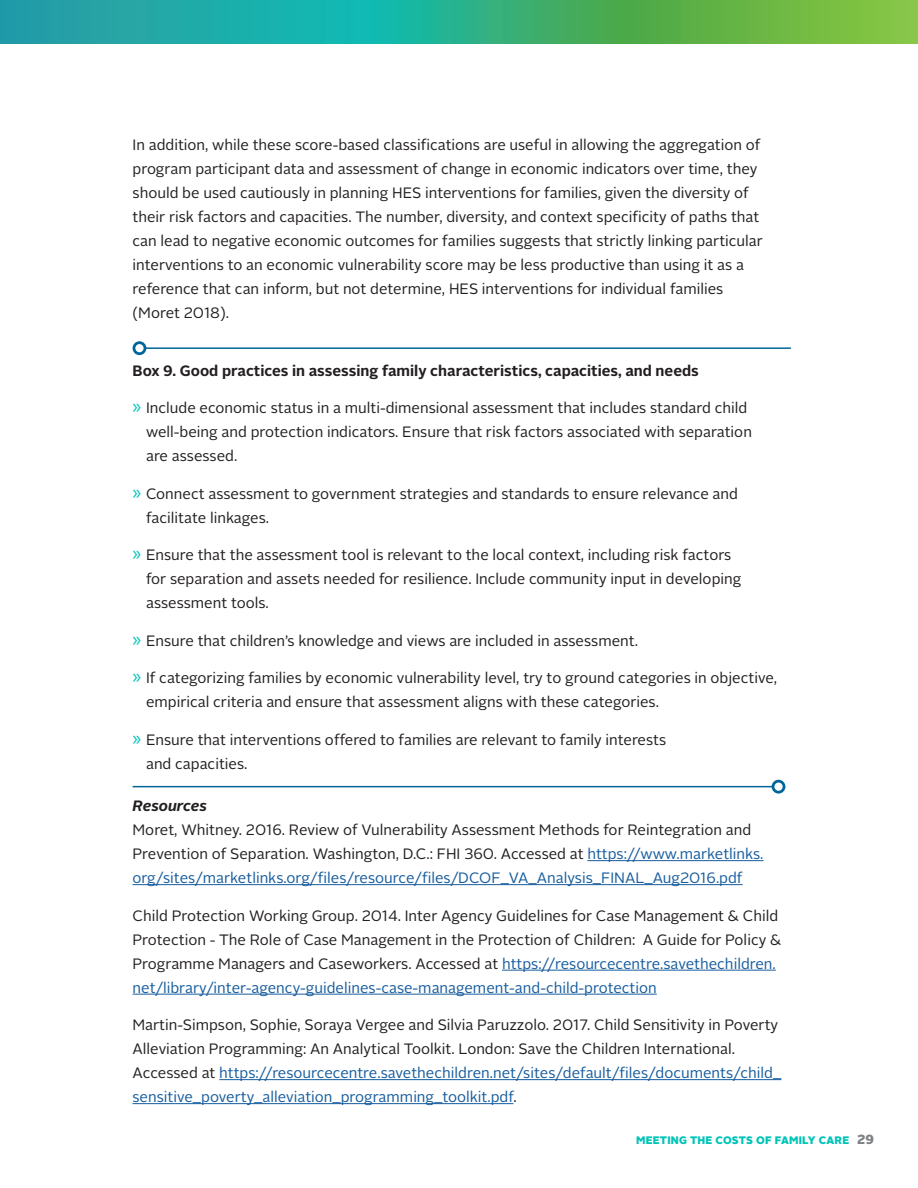
<style>
.page{position:relative;width:918px;height:1188px;background:#fff}
.page>*{position:absolute;margin:0;border:0;box-sizing:border-box;transform-origin:0 0}
.Body{font:15px/24px "Alright Sans";color:#231f20}
.Body-2{font:700 15px "Alright Sans";color:#231f20}
.Resources{font:italic 700 15px "Alright Sans";letter-spacing:-.005em;color:#231f20}
.t1{font:900 10.8px "Alright Sans";letter-spacing:.02em;color:#00c4b7}
.s1{font-family:"Myriad Pro";font-size:21px;color:#00c4b7}
.s2{color:#175d9e}
.s3{font-size:13.2px;color:#808285}
</style>
<div class="page">
<svg style="left:0;top:0;width:918px;height:43px;background:#3bb07d"></svg>
<hr style="left:587px;top:860px;width:177px;height:1px;background:#175d9e">
<hr style="left:133px;top:884px;width:610px;height:1px;background:#175d9e">
<hr style="left:502px;top:970px;width:274px;height:1px;background:#175d9e">
<hr style="left:133px;top:994px;width:524px;height:1px;background:#175d9e">
<hr style="left:219px;top:1079px;width:562px;height:1px;background:#175d9e">
<hr style="left:133px;top:1103px;width:380px;height:1px;background:#175d9e">
<hr style="left:145px;top:347px;width:646px;height:2px;background:#069">
<div style="left:133px;top:341px;width:13px;height:14px;border:3px solid #069;border-radius:50%"></div>
<hr style="left:133px;top:786px;width:640px;height:1px;background:#069">
<div style="left:772px;top:780px;width:13px;height:14px;border:3px solid #069;border-radius:50%"></div>
<p class="Body" style="left:133px;top:133px;width:632px">In addition, while these score-based classifications are useful in allowing the aggregation of program participant data and assessment of change in economic indicators over time, they should be used cautiously in planning HES interventions for families, given the diversity of their risk factors and capacities. The number, diversity, and context specificity of paths that can lead to negative economic outcomes for families suggests that strictly linking particular interventions to an economic vulnerability score may be less productive than using it as a reference that can inform, but not determine, HES interventions for individual families (Moret 2018).</p>
<p class="Body-2" style="left:133px;top:360px;width:568px">Box 9. Good practices in assessing family characteristics, capacities, and needs</p>
<p class="Body" style="left:146px;top:396px;width:607px;text-indent:-14px"><span class="s1">»</span> Include economic status in a multi-dimensional assessment that includes standard child well-being and protection indicators. Ensure that risk factors associated with separation are assessed.</p>
<p class="Body" style="left:146px;top:482px;width:594px;text-indent:-14px"><span class="s1">»</span> Connect assessment to government strategies and standards to ensure relevance and facilitate linkages.</p>
<p class="Body" style="left:146px;top:543px;width:597px;text-indent:-14px"><span class="s1">»</span> Ensure that the assessment tool is relevant to the local context, including risk factors for separation and assets needed for resilience. Include community input in developing assessment tools.</p>
<p class="Body" style="left:133px;top:629px;width:507px"><span class="s1">»</span> Ensure that children’s knowledge and views are included in assessment.</p>
<p class="Body" style="left:146px;top:666px;width:633px;text-indent:-14px"><span class="s1">»</span> If categorizing families by economic vulnerability level, try to ground categories in objective, empirical criteria and ensure that assessment aligns with these categories.</p>
<p class="Body" style="left:146px;top:728px;width:522px;text-indent:-14px"><span class="s1">»</span> Ensure that interventions offered to families are relevant to family interests and capacities.</p>
<p class="Resources" style="left:133px;top:795px;width:76px">Resources</p>
<p class="Body" style="left:133px;top:818px;width:633px">Moret, Whitney. 2016. Review of Vulnerability Assessment Methods for Reintegration and<br>Prevention of Separation. Washington, D.C.: FHI 360. Accessed at <span class="s2">https://www.marketlinks. org/sites/marketlinks.org/files/resource/files/DCOF_VA_Analysis_FINAL_Aug2016.pdf</span></p>
<p class="Body" style="left:133px;top:904px;width:650px">Child Protection Working Group. 2014. Inter Agency Guidelines for Case Management &amp; Child Protection - The Role of Case Management in the Protection of Children: A Guide for Policy &amp; Programme Managers and Caseworkers. Accessed at <span class="s2">https://resourcecentre.savethechildren. net/library/inter-agency-guidelines-case-management-and-child-protection</span></p>
<p class="Body" style="left:133px;top:1013px;width:650px">Martin-Simpson, Sophie, Soraya Vergee and Silvia Paruzzolo. 2017. Child Sensitivity in Poverty Alleviation Programming: An Analytical Toolkit. London: Save the Children International.<br>Accessed at <span class="s2">https://resourcecentre.savethechildren.net/sites/default/files/documents/child_ sensitive_poverty_alleviation_programming_toolkit.pdf</span>.</p>
<p class="t1" style="left:636px;top:1133px;width:239px">MEETING THE COSTS OF FAMILY CARE <span class="s3">29</span></p>
</div>
